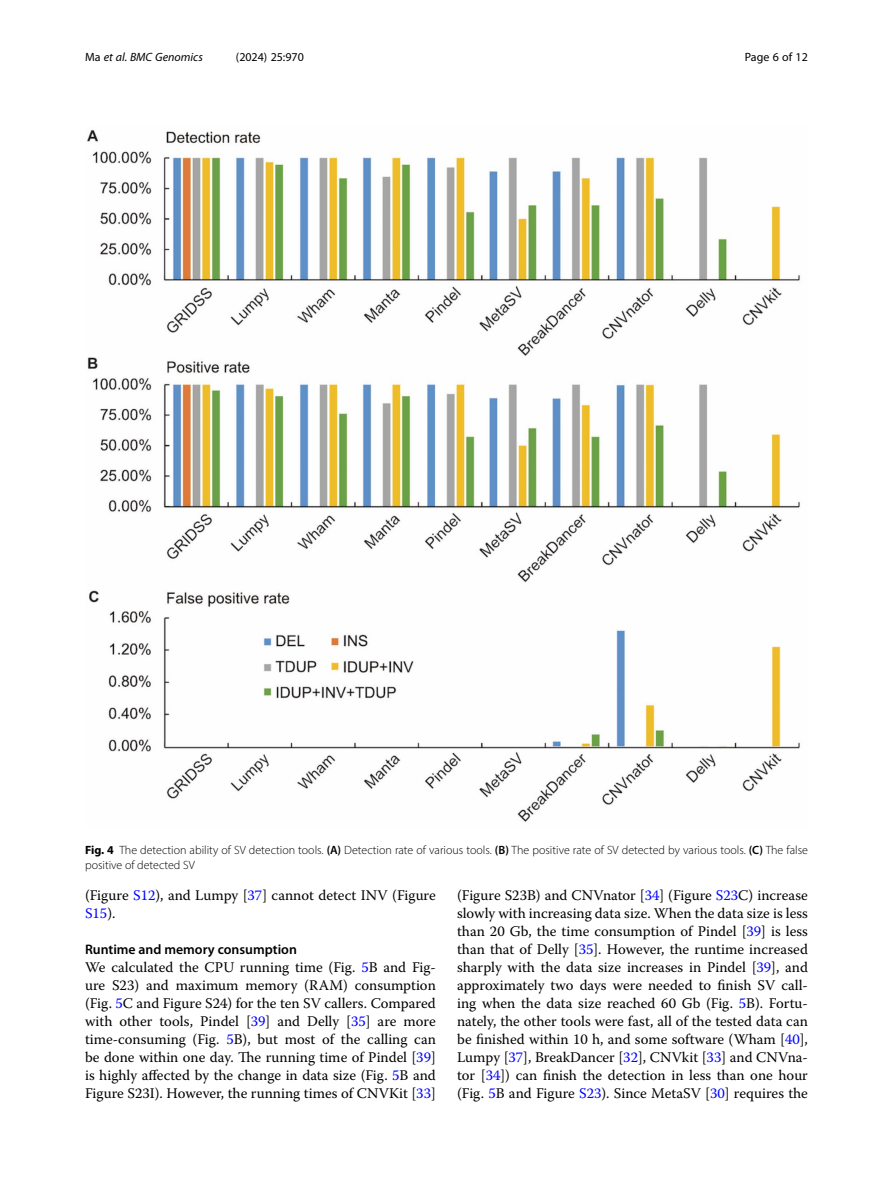
<style>
.page{position:relative;width:893px;height:1191px;background:#fff}
.page>*{position:absolute;margin:0;border:0;box-sizing:border-box;transform-origin:0 0}
.Body_Text{font:14.7px/18px "Warnock Pro";color:#000;text-align:justify}
.Head_2{font:600 13.8px "Myriad Pro";color:#000}
.Figure_Caption{font:300 12px/15px "Myriad Pro";color:#000}
.t1{font:12px "Myriad Pro";color:#000}
.t2{font:italic 12px "Myriad Pro";color:#000}
.s1{font-style:normal}
.s2{font-weight:700}
.s3{font-weight:600}
.s4{color:#00f}
</style>
<div class="page">
<img style="left:87px;top:130px;width:713px;height:692px">
<p class="t2" style="left:85px;top:50px;width:119px"><span class="s1">Ma</span> et al. BMC Genomics</p>
<p class="t1" style="left:236px;top:50px;width:70px">(2024) 25:970</p>
<p class="t1" style="left:745px;top:50px;width:65px">Page 6 of 12</p>
<p class="Figure_Caption" style="left:85px;top:842px;width:724px"><span class="s2">Fig. 4</span> The detection ability of SV detection tools. <span class="s3">(A)</span> Detection rate of various tools. <span class="s3">(B)</span> The positive rate of SV detected by various tools. <span class="s3">(C)</span> The false positive of detected SV</p>
<p class="Body_Text" style="left:85px;top:886px;width:352px">(Figure <span class="s4">S12</span>), and Lumpy [<span class="s4">37</span>] cannot detect INV (Figure<br><span class="s4">S15</span>).</p>
<p class="Head_2" style="left:85px;top:941px;width:213px">Runtime and memory consumption</p>
<p class="Body_Text" style="left:85px;top:958px;width:352px">We calculated the CPU running time (Fig. <span class="s4">5</span>B and Fig&shy;ure S23) and maximum memory (RAM) consumption (Fig. <span class="s4">5</span>C and Figure S24) for the ten SV callers. Compared with other tools, Pindel [<span class="s4">39</span>] and Delly [<span class="s4">35</span>] are more time-consuming (Fig. <span class="s4">5</span>B), but most of the calling can be done within one day. The running time of Pindel [<span class="s4">39</span>] is highly affected by the change in data size (Fig. <span class="s4">5</span>B and Figure S23I). However, the running times of CNVKit [<span class="s4">33</span>]</p>
<p class="Body_Text" style="left:457px;top:886px;width:352px">(Figure S23B) and CNVnator [<span class="s4">34</span>] (Figure <span class="s4">S23</span>C) increase slowly with increasing data size. When the data size is less than 20 Gb, the time consumption of Pindel [<span class="s4">39</span>] is less than that of Delly [<span class="s4">35</span>]. However, the runtime increased sharply with the data size increases in Pindel [<span class="s4">39</span>], and approximately two days were needed to finish SV call&shy;ing when the data size reached 60 Gb (Fig. <span class="s4">5</span>B). Fortu&shy;nately, the other tools were fast, all of the tested data can be finished within 10 h, and some software (Wham [<span class="s4">40</span>], Lumpy [<span class="s4">37</span>], BreakDancer [<span class="s4">32</span>], CNVkit [<span class="s4">33</span>] and CNVna&shy;tor [<span class="s4">34</span>]) can finish the detection in less than one hour (Fig. <span class="s4">5</span>B and Figure <span class="s4">S23</span>). Since MetaSV [<span class="s4">30</span>] requires the</p>
</div>
